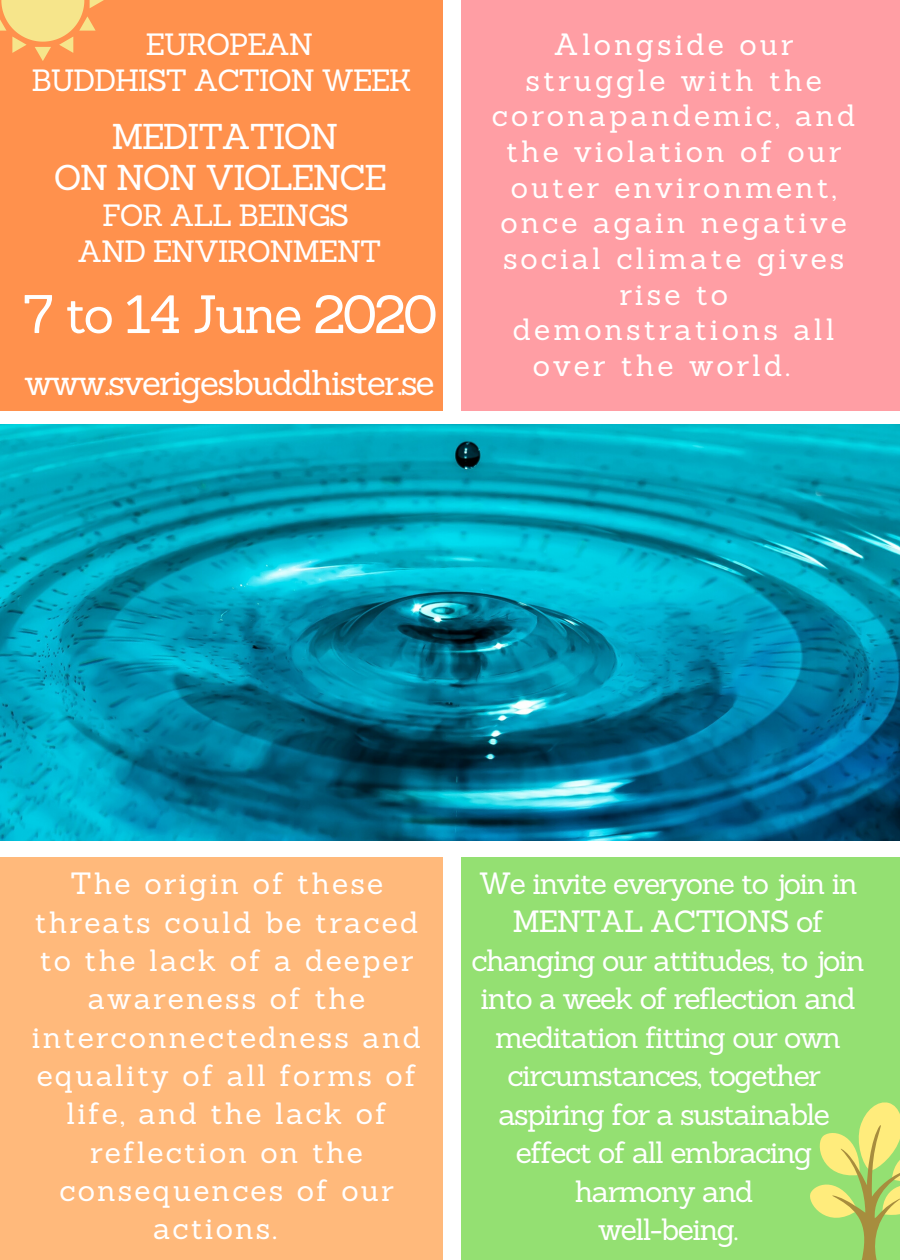
<style>
.page{position:relative;width:900px;height:1260px;background:#fff}
.page>*{position:absolute;margin:0;border:0;box-sizing:border-box;transform-origin:0 0}
.t1{font:52.5px "Sanchez";letter-spacing:-.05em;color:#fff}
.t2{font:35px/41.5px "Sanchez";letter-spacing:-.05em;color:#fff;text-align:center}
.t3{font:30px/38.5px "Sanchez";letter-spacing:-.05em;color:#fff;text-align:center}
.t4{font:30px "Sanchez";letter-spacing:.07em;color:#fff}
.t5{font:30px "Sanchez";letter-spacing:.1em;color:#fff}
</style>
<div class="page">
<div style="left:0;top:0;width:442px;height:411px;background:#ff914d"></div>
<div style="left:461px;top:0;width:439px;height:411px;background:#ff9ea4"></div>
<div style="left:0;top:857px;width:442px;height:403px;background:#ffb97b"></div>
<div style="left:461px;top:857px;width:439px;height:403px;background:#94e072"></div>
<svg style="left:0;top:0;width:104px;height:61px"></svg>
<svg style="left:810px;top:1102px;width:90px;height:158px"></svg>
<img style="left:0;top:424px;width:900px;height:416px">
<p class="t3" style="left:31px;top:26px;width:382px;line-height:35.8px">EUROPEAN<br>BUDDHIST ACTION WEEK</p>
<p class="t2" style="left:54px;top:115px;width:335px">MEDITATION<br>ON NON VIOLENCE</p>
<p class="t3" style="left:77px;top:197px;width:306px;line-height:35.8px">FOR ALL BEINGS<br>AND ENVIRONMENT</p>
<h1 class="t1" style="left:23px;top:280px;width:416px">7 to 14 June 2020</h1>
<p class="t2" style="left:25px;top:362px;width:412px">www.sverigesbuddhister.se</p>
<p class="t5" style="left:554px;top:25px;width:241px">Alongside our</p>
<p class="t5" style="left:526px;top:61px;width:298px">struggle with the</p>
<p class="t5" style="left:492px;top:96px;width:365px">coronapandemic, and</p>
<p class="t5" style="left:506px;top:132px;width:337px">the violation of our</p>
<p class="t5" style="left:511px;top:168px;width:327px">outer environment,</p>
<p class="t5" style="left:500px;top:203px;width:348px">once again negative</p>
<p class="t5" style="left:503px;top:239px;width:343px">social climate gives</p>
<p class="t4" style="left:619px;top:274px;width:110px">rise to</p>
<p class="t5" style="left:513px;top:310px;width:323px">demonstrations all</p>
<p class="t5" style="left:533px;top:346px;width:259px">over the world.</p>
<p class="t4" style="left:70px;top:864px;width:315px">The origin of these</p>
<p class="t4" style="left:35px;top:902px;width:385px">threats could be traced</p>
<p class="t4" style="left:40px;top:941px;width:375px">to the lack of a deeper</p>
<p class="t4" style="left:88px;top:979px;width:279px">awareness of the</p>
<p class="t4" style="left:32px;top:1018px;width:391px">interconnectedness and</p>
<p class="t4" style="left:37px;top:1056px;width:381px">equality of all forms of</p>
<p class="t4" style="left:66px;top:1094px;width:322px">life, and the lack of</p>
<p class="t4" style="left:90px;top:1133px;width:274px">reflection on the</p>
<p class="t4" style="left:59px;top:1171px;width:336px">consequences of our</p>
<p class="t4" style="left:153px;top:1209px;width:125px">actions.</p>
<p class="t3" style="left:471px;top:864px;width:395px">We invite everyone to join in<br>MENTAL ACTIONS of changing our attitudes, to join into a week of reflection and meditation fitting our own circumstances, together aspiring for a sustainable effect of all embracing harmony and<br>well-being.</p>
</div>
